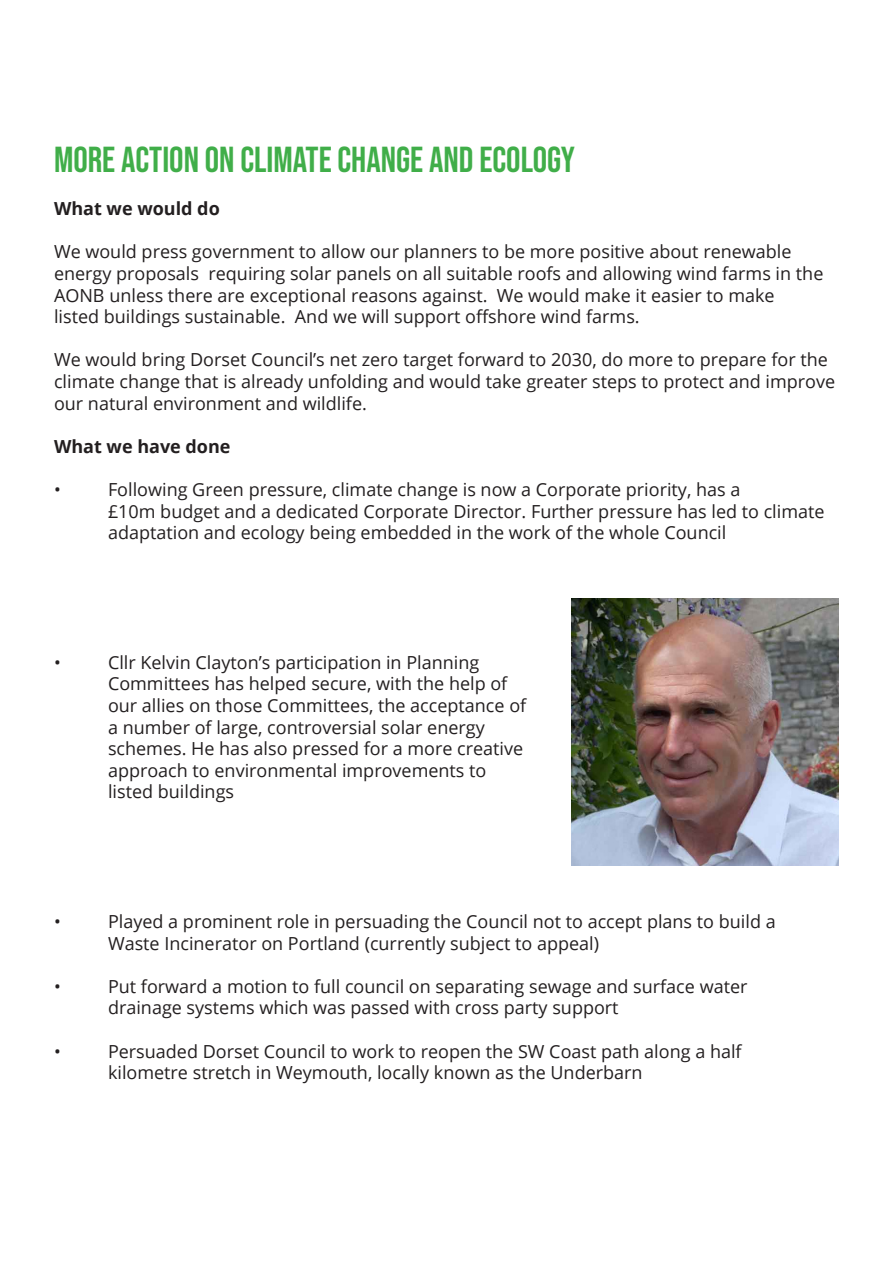
<style>
.page{position:relative;width:893px;height:1263px;background:#fff}
.page>*{position:absolute;margin:0;border:0;box-sizing:border-box;transform-origin:0 0}
.t1{font:36px "Bebas Neue";color:#40ae49}
.t2{font:18px/21.6px "Open Sans";color:#231f20}
.t3{font:700 18px "Open Sans";color:#231f20}
</style>
<div class="page">
<img style="left:572px;top:599px;width:267px;height:267px">
<h1 class="t1" style="left:54px;top:139px;width:522px">MORE ACTION ON CLIMATE CHANGE AND ECOLOGY</h1>
<p class="t3" style="left:54px;top:196px;width:167px">What we would do</p>
<p class="t2" style="left:54px;top:241px;width:771px">We would press government to allow our planners to be more positive about renewable energy proposals requiring solar panels on all suitable roofs and allowing wind farms in the AONB unless there are exceptional reasons against. We would make it easier to make listed buildings sustainable. And we will support offshore wind farms.</p>
<p class="t2" style="left:54px;top:349px;width:783px">We would bring Dorset Council’s net zero target forward to 2030, do more to prepare for the climate change that is already unfolding and would take greater steps to protect and improve our natural environment and wildlife.</p>
<p class="t3" style="left:54px;top:434px;width:178px">What we have done</p>
<p class="t2" style="left:54px;top:478px;width:8px">•</p>
<p class="t2" style="left:108px;top:478px;width:718px">Following Green pressure, climate change is now a Corporate priority, has a<br>£10m budget and a dedicated Corporate Director. Further pressure has led to climate adaptation and ecology being embedded in the work of the whole Council</p>
<p class="t2" style="left:54px;top:651px;width:8px">•</p>
<p class="t2" style="left:108px;top:651px;width:420px">Cllr Kelvin Clayton’s participation in Planning Committees has helped secure, with the help of our allies on those Committees, the acceptance of a number of large, controversial solar energy schemes. He has also pressed for a more creative approach to environmental improvements to listed buildings</p>
<p class="t2" style="left:54px;top:910px;width:8px">•</p>
<p class="t2" style="left:108px;top:910px;width:669px">Played a prominent role in persuading the Council not to accept plans to build a<br>Waste Incinerator on Portland (currently subject to appeal)</p>
<p class="t2" style="left:54px;top:975px;width:8px">•</p>
<p class="t2" style="left:108px;top:975px;width:641px">Put forward a motion to full council on separating sewage and surface water drainage systems which was passed with cross party support</p>
<p class="t2" style="left:54px;top:1040px;width:8px">•</p>
<p class="t2" style="left:108px;top:1040px;width:635px">Persuaded Dorset Council to work to reopen the SW Coast path along a half kilometre stretch in Weymouth, locally known as the Underbarn</p>
</div>
